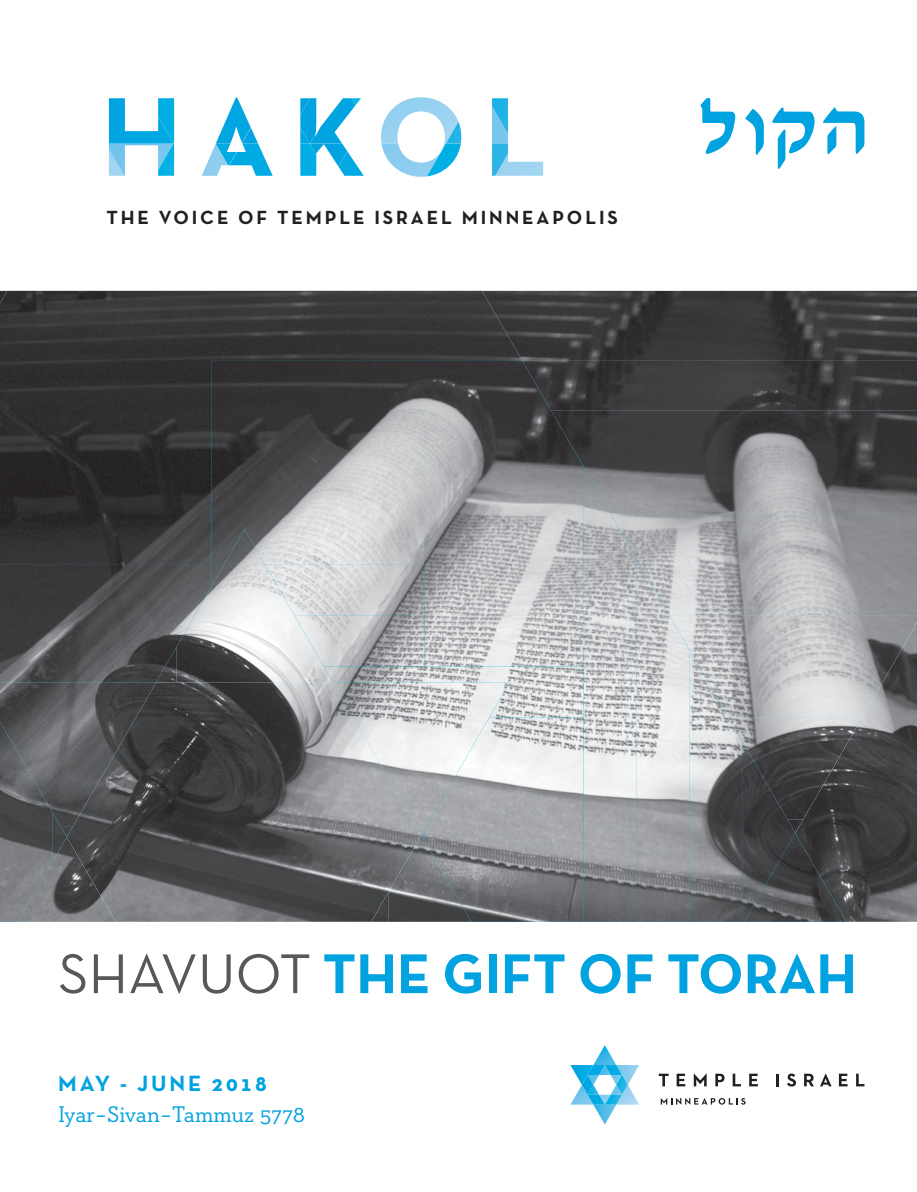
<style>
.page{position:relative;width:917px;height:1192px;background:#fff}
.page>*{position:absolute;margin:0;border:0;box-sizing:border-box;transform-origin:0 0}
.t1{font:700 57px "Neutra Text TF";color:#00a2df}
.t2{font:23.1px "Neutraface Slab Text";letter-spacing:-.005em;color:#00a2df}
.t3{font:700 22.5px "Neutra Text TF";letter-spacing:.125em;color:#00a2df}
.t4{font:700 19.35px "Neutra Text TF";letter-spacing:.15em;color:#231f20}
.s1{font-weight:400;color:#57585a}
</style>
<div class="page">
<svg style="left:658px;top:1074px;width:10px;height:12px"></svg>
<svg style="left:676px;top:1074px;width:9px;height:12px"></svg>
<svg style="left:693px;top:1073px;width:13px;height:13px"></svg>
<svg style="left:715px;top:1074px;width:9px;height:12px"></svg>
<svg style="left:732px;top:1074px;width:8px;height:12px"></svg>
<svg style="left:749px;top:1074px;width:8px;height:12px"></svg>
<svg style="left:776px;top:1074px;width:2px;height:12px"></svg>
<svg style="left:787px;top:1073px;width:8px;height:13px"></svg>
<svg style="left:804px;top:1074px;width:9px;height:12px"></svg>
<svg style="left:820px;top:1073px;width:11px;height:13px"></svg>
<svg style="left:838px;top:1074px;width:9px;height:12px"></svg>
<svg style="left:856px;top:1074px;width:8px;height:12px"></svg>
<svg style="left:660px;top:1098px;width:85px;height:6px"></svg>
<svg style="left:570px;top:1045px;width:69px;height:79px"></svg>
<img style="left:581px;top:1065px;width:46px;height:40px">
<svg style="left:700px;top:98px;width:35px;height:56px"></svg>
<svg style="left:745px;top:109px;width:18px;height:46px"></svg>
<svg style="left:772px;top:107px;width:42px;height:62px"></svg>
<svg style="left:823px;top:107px;width:41px;height:48px"></svg>
<svg style="left:108px;top:97px;width:436px;height:80px"></svg>
<img style="left:73px;top:291px;width:843px;height:631px">
<img style="left:0;top:683px;width:156px;height:95px">
<img style="left:333px;top:718px;width:91px;height:60px">
<img style="left:53px;top:778px;width:48px;height:48px">
<img style="left:388px;top:778px;width:36px;height:57px">
<svg style="left:67px;top:826px;width:6px;height:11px"></svg>
<img style="left:794px;top:833px;width:52px;height:89px">
<img style="left:0;top:291px;width:521px;height:69px">
<img style="left:583px;top:360px;width:333px;height:51px">
<img style="left:583px;top:411px;width:333px;height:102px">
<img style="left:212px;top:616px;width:70px;height:67px">
<img style="left:636px;top:513px;width:280px;height:102px">
<img style="left:282px;top:616px;width:42px;height:67px">
<img style="left:689px;top:615px;width:227px;height:103px">
<img style="left:742px;top:717px;width:119px;height:103px">
<img style="left:53px;top:837px;width:62px;height:85px">
<img style="left:387px;top:835px;width:37px;height:87px">
<img style="left:794px;top:819px;width:8px;height:14px">
<img style="left:371px;top:892px;width:17px;height:30px">
<img style="left:0;top:360px;width:211px;height:204px">
<img style="left:211px;top:360px;width:213px;height:204px">
<img style="left:424px;top:360px;width:159px;height:306px">
<img style="left:583px;top:466px;width:53px;height:456px">
<img style="left:636px;top:558px;width:53px;height:364px">
<img style="left:0;top:564px;width:212px;height:119px">
<img style="left:211px;top:564px;width:213px;height:52px">
<img style="left:294px;top:615px;width:130px;height:52px">
<img style="left:688px;top:649px;width:54px;height:273px">
<img style="left:324px;top:666px;width:259px;height:52px">
<img style="left:0;top:722px;width:53px;height:200px">
<img style="left:424px;top:717px;width:159px;height:205px">
<img style="left:741px;top:741px;width:53px;height:181px">
<img style="left:52px;top:813px;width:15px;height:48px">
<svg style="left:421px;top:830px;width:3px;height:10px"></svg>
<p class="t4" style="left:106px;top:205px;width:513px">THE VOICE OF TEMPLE ISRAEL MINNEAPOLIS</p>
<h1 class="t1" style="left:58px;top:938px;width:799px"><span class="s1">SHAVUOT</span> THE GIFT OF TORAH</h1>
<p class="t3" style="left:58px;top:1069px;width:210px">MAY - JUNE 2018</p>
<p class="t2" style="left:58px;top:1099px;width:248px">Iyar−Sivan−Tammuz 5778</p>
</div>
